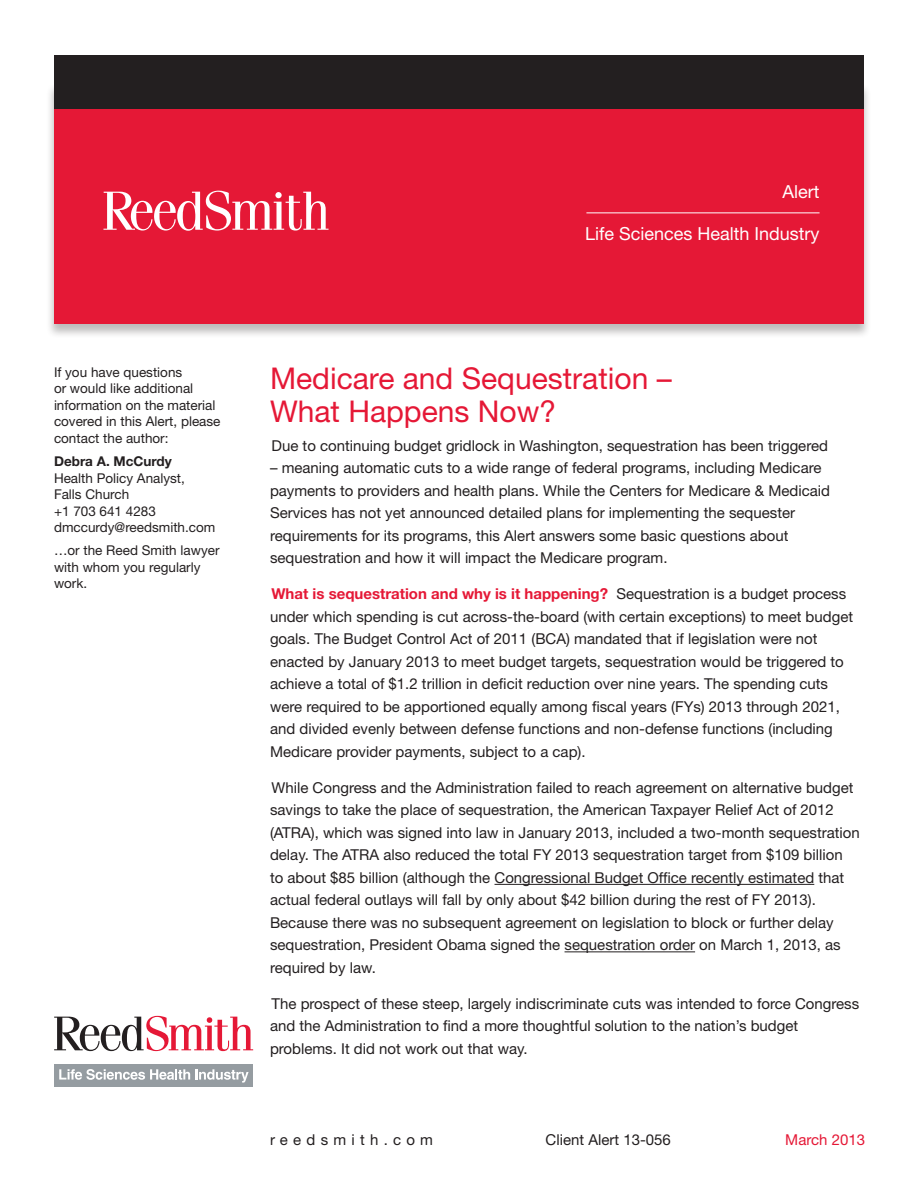
<style>
.page{position:relative;width:918px;height:1188px;background:#fff}
.page>*{position:absolute;margin:0;border:0;box-sizing:border-box;transform-origin:0 0}
.t1{font:30px/33px "Helvetica Neue LT Std";color:#e51836}
.t2{font:18px "Helvetica Neue LT Std";color:#fff}
.t3{font:15px/22.5px "Helvetica Neue LT Std";color:#231f20}
.t4{font:15px "Helvetica Neue LT Std";letter-spacing:.35em;color:#231f20}
.t5{font:15px "Helvetica Neue LT Std";color:#e51836}
.t6{font:13.5px/16.5px "Helvetica Neue LT Std";color:#231f20}
.t7{font:700 13.5px "Helvetica Neue LT Std";color:#231f20}
.s1{font-weight:700;color:#e51836}
</style>
<div class="page">
<div style="left:46px;top:82px;width:826px;height:257px;background:#231f20;opacity:.3"></div>
<div style="left:54px;top:82px;width:810px;height:242px;background:#e51836"></div>
<div style="left:54px;top:55px;width:810px;height:54px;background:#231f20"></div>
<hr style="left:586px;top:213px;width:234px;height:1px;background:#fff">
<div style="left:54px;top:1064px;width:199px;height:22px;background:#959ca1"></div>
<svg style="left:54px;top:1016px;width:199px;height:35px"></svg>
<svg style="left:59px;top:1069px;width:190px;height:14px"></svg>
<hr style="left:495px;top:884px;width:319px;height:1px;background:#231f20">
<hr style="left:565px;top:951px;width:130px;height:1px;background:#231f20">
<svg style="left:103px;top:191px;width:226px;height:40px"></svg>
<p class="t6" style="left:54px;top:364px;width:168px">If you have questions<br>or would like additional information on the material covered in this Alert, please contact the author:</p>
<p class="t7" style="left:54px;top:453px;width:119px">Debra A. McCurdy</p>
<p class="t6" style="left:54px;top:469px;width:163px">Health Policy Analyst,<br>Falls Church<br>+1 703 641 4283 dmccurdy@reedsmith.com</p>
<p class="t6" style="left:54px;top:542px;width:167px">…or the Reed Smith lawyer with whom you regularly work.</p>
<p class="t2" style="left:783px;top:181px;width:38px">Alert</p>
<p class="t2" style="left:585px;top:223px;width:236px">Life Sciences Health Industry</p>
<h1 class="t1" style="left:270px;top:361px;width:403px">Medicare and Sequestration –<br>What Happens Now?</h1>
<p class="t3" style="left:272px;top:434px;width:558px">Due to continuing budget gridlock in Washington, sequestration has been triggered</p>
<p class="t3" style="left:270px;top:457px;width:562px">– meaning automatic cuts to a wide range of federal programs, including Medicare payments to providers and health plans. While the Centers for Medicare &amp; Medicaid Services has not yet announced detailed plans for implementing the sequester requirements for its programs, this Alert answers some basic questions about sequestration and how it will impact the Medicare program.</p>
<p class="t3" style="left:270px;top:583px;width:585px"><span class="s1">What is sequestration and why is it happening?</span> Sequestration is a budget process under which spending is cut across-the-board (with certain exceptions) to meet budget goals. The Budget Control Act of 2011 (BCA) mandated that if legislation were not enacted by January 2013 to meet budget targets, sequestration would be triggered to achieve a total of $1.2 trillion in deficit reduction over nine years. The spending cuts were required to be apportioned equally among fiscal years (FYs) 2013 through 2021, and divided evenly between defense functions and non-defense functions (including Medicare provider payments, subject to a cap).</p>
<p class="t3" style="left:270px;top:776px;width:591px">While Congress and the Administration failed to reach agreement on alternative budget savings to take the place of sequestration, the American Taxpayer Relief Act of 2012 (ATRA), which was signed into law in January 2013, included a two-month sequestration delay. The ATRA also reduced the total FY 2013 sequestration target from $109 billion to about $85 billion (although the Congressional Budget Office recently estimated that actual federal outlays will fall by only about $42 billion during the rest of FY 2013).<br>Because there was no subsequent agreement on legislation to block or further delay sequestration, President Obama signed the sequestration order on March 1, 2013, as required by law.</p>
<p class="t3" style="left:270px;top:992px;width:591px">The prospect of these steep, largely indiscriminate cuts was intended to force Congress and the Administration to find a more thoughtful solution to the nation’s budget problems. It did not work out that way.</p>
<p class="t4" style="left:270px;top:1130px;width:165px">reedsmith.com</p>
<p class="t3" style="left:546px;top:1128px;width:127px">Client Alert 13-056</p>
<p class="t5" style="left:785px;top:1130px;width:81px">March 2013</p>
</div>
